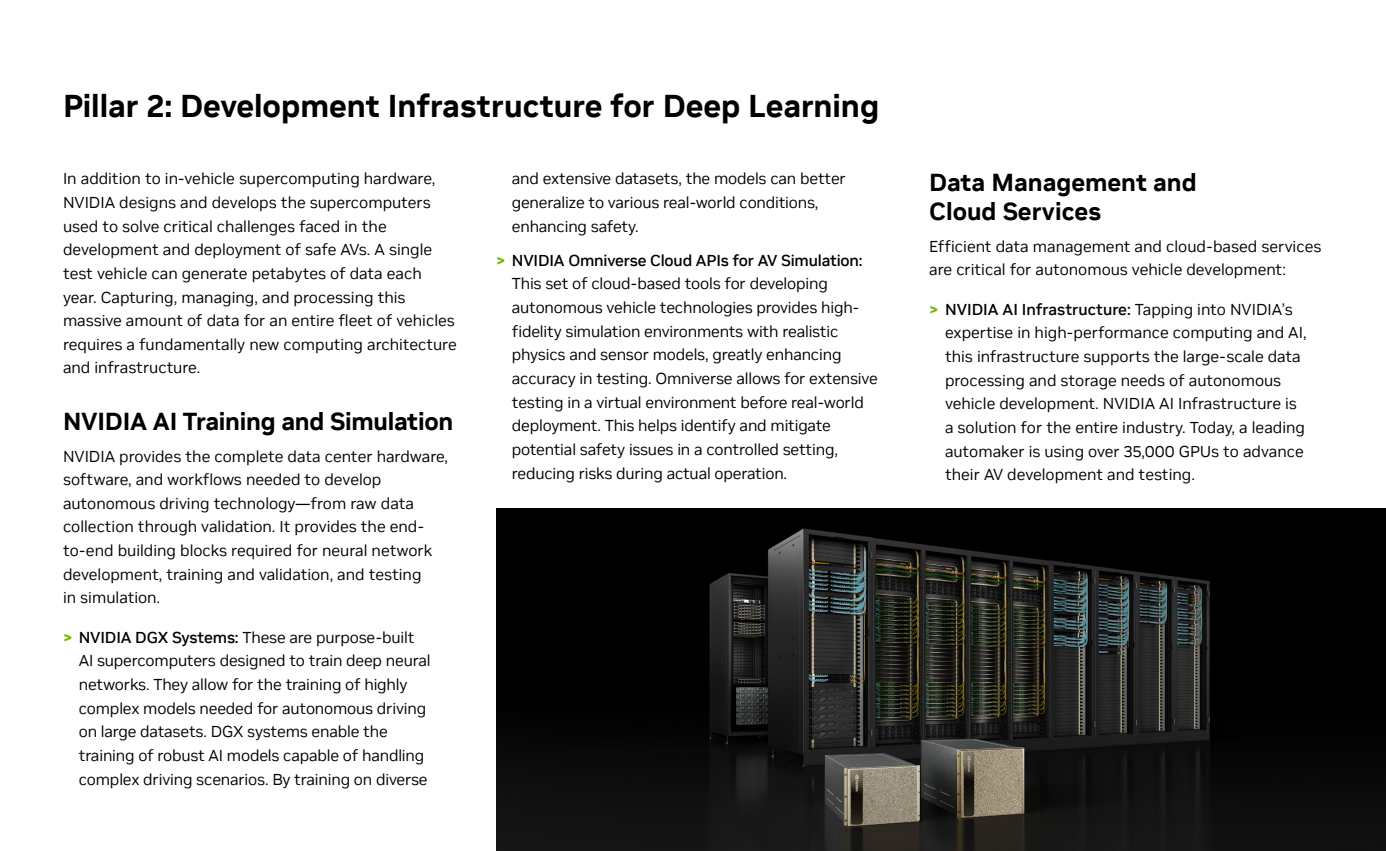
<style>
.page{position:relative;width:1386px;height:851px;background:#fff}
.page>*{position:absolute;margin:0;border:0;box-sizing:border-box;transform-origin:0 0}
.H2_-_Bold_18{font:700 31.5px "NVIDIA Sans";color:#000}
.H3_-_Bold_14{font:700 24.5px/29.4px "NVIDIA Sans";letter-spacing:-.01em;color:#000}
.Body_Beauty_-_Copy_Text_-__9{font:15.75px/23.6px "NVIDIA Sans";letter-spacing:-.01em;color:#000}
.s1{font-weight:700;color:#76b900}
.s2{font-weight:500}
</style>
<div class="page">
<img style="left:496px;top:508px;width:890px;height:342px">
<p class="H2_-_Bold_18" style="left:63px;top:86px;width:818px">Pillar 2: Development Infrastructure for Deep Learning</p>
<p class="Body_Beauty_-_Copy_Text_-__9" style="left:63px;top:167px;width:395px">In addition to in-vehicle supercomputing hardware, NVIDIA designs and develops the supercomputers used to solve critical challenges faced in the development and deployment of safe AVs. A single test vehicle can generate petabytes of data each year. Capturing, managing, and processing this massive amount of data for an entire fleet of vehicles requires a fundamentally new computing architecture and infrastructure.</p>
<p class="H3_-_Bold_14" style="left:63px;top:406px;width:392px">NVIDIA AI Training and Simulation</p>
<p class="Body_Beauty_-_Copy_Text_-__9" style="left:63px;top:444px;width:387px">NVIDIA provides the complete data center hardware, software, and workflows needed to develop autonomous driving technology—from raw data collection through validation. It provides the end&shy;to-end building blocks required for neural network development, training and validation, and testing<br>in simulation.</p>
<p class="Body_Beauty_-_Copy_Text_-__9" style="left:79px;top:625px;width:353px;text-indent:-16px"><span class="s1">&gt;</span> <span class="s2">NVIDIA DGX Systems:</span> These are purpose-built AI supercomputers designed to train deep neural networks. They allow for the training of highly complex models needed for autonomous driving on large datasets. DGX systems enable the training of robust AI models capable of handling complex driving scenarios. By training on diverse</p>
<p class="Body_Beauty_-_Copy_Text_-__9" style="left:512px;top:167px;width:335px">and extensive datasets, the models can better generalize to various real-world conditions, enhancing safety.</p>
<p class="Body_Beauty_-_Copy_Text_-__9" style="left:512px;top:248px;width:368px;text-indent:-16px"><span class="s1">&gt;</span> <span class="s2">NVIDIA Omniverse Cloud APIs for AV Simulation:<br></span>This set of cloud-based tools for developing autonomous vehicle technologies provides high&shy;fidelity simulation environments with realistic physics and sensor models, greatly enhancing accuracy in testing. Omniverse allows for extensive testing in a virtual environment before real-world deployment. This helps identify and mitigate potential safety issues in a controlled setting, reducing risks during actual operation.</p>
<p class="H3_-_Bold_14" style="left:929px;top:167px;width:269px">Data Management and<br>Cloud Services</p>
<p class="Body_Beauty_-_Copy_Text_-__9" style="left:929px;top:234px;width:394px">Efficient data management and cloud-based services are critical for autonomous vehicle development:</p>
<p class="Body_Beauty_-_Copy_Text_-__9" style="left:945px;top:297px;width:363px;text-indent:-16px"><span class="s1">&gt;</span> <span class="s2">NVIDIA AI Infrastructure:</span> Tapping into NVIDIA’s expertise in high-performance computing and AI, this infrastructure supports the large-scale data processing and storage needs of autonomous vehicle development. NVIDIA AI Infrastructure is a solution for the entire industry. Today, a leading automaker is using over 35,000 GPUs to advance their AV development and testing.</p>
</div>
